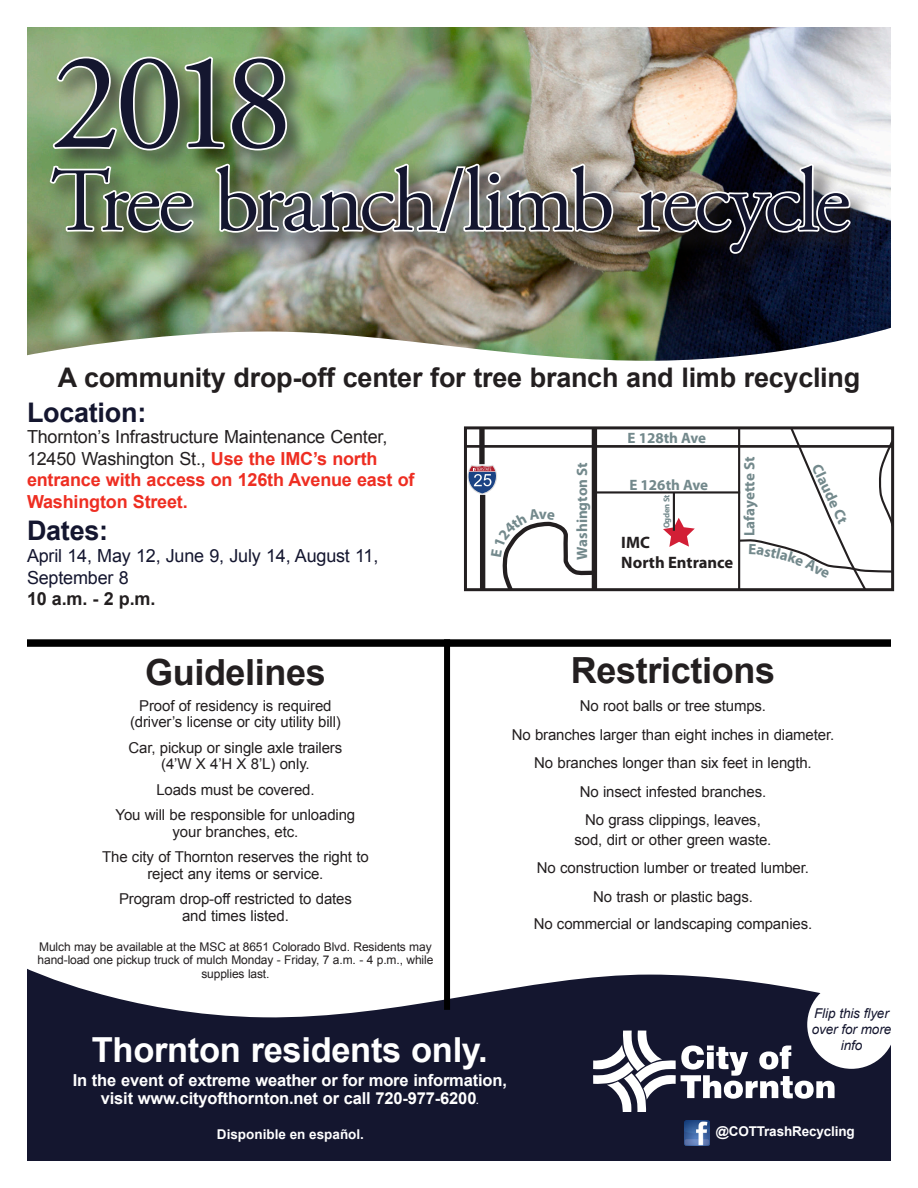
<style>
.page{position:relative;width:918px;height:1188px;background:#fff}
.page>*{position:absolute;margin:0;border:0;box-sizing:border-box;transform-origin:0 0}
.Photo_head{font:138.15px "Adobe Garamond Pro";color:#14162f}
.Photo_head-2{font:89.85px "Adobe Garamond Pro";letter-spacing:-.035em;color:#14162f}
.Headline_level_2{font:700 36px "Arial";letter-spacing:-.01em;color:#231f20}
.Headline_level_2-2{font:700 34.5px "Arial";letter-spacing:-.01em;color:#fff}
.Headline_level_2-3{font:700 27px "Arial";letter-spacing:-.01em;color:#231f20}
.Headline_level_2-4{font:700 27px "Arial";letter-spacing:-.01em;color:#14162f}
.Headline_level_2-5{font:700 18px/21.6px "Arial";letter-spacing:-.01em;color:#ee2e22}
.Headline_level_2-6{font:18px/21.6px "Arial";letter-spacing:-.01em;color:#14162f}
.t1{font:700 16.65px/20px "Myriad Pro";color:#231f20}
.Headline_level_2-7{font:700 16.5px/18px "Arial";letter-spacing:-.01em;color:#fff;text-align:center}
.Headline_level_2-8{font:15px/16.5px "Arial";letter-spacing:-.01em;color:#231f20;text-align:center}
.t2{font:700 15px "Myriad Pro";color:#73898c}
.Headline_level_2-9{font:700 13.5px "Arial";letter-spacing:-.005em;color:#fff}
.Headline_level_2-10{font:italic 13.5px/16.2px "Arial";letter-spacing:-.01em;color:#14162f;text-align:center}
.Headline_level_2-11{font:12px/13.5px "Arial";letter-spacing:-.01em;color:#231f20;text-align:center}
.t3{font:700 8.55px "Myriad Pro";letter-spacing:-.03em;color:#73898c}
.s1{font-weight:400;color:#231f20}
.s2{font-weight:700;color:#231f20}
.s3{font-size:9px}
</style>
<div class="page">
<img style="left:27px;top:27px;width:864px;height:334px">
<svg style="left:27px;top:969px;width:864px;height:192px;fill:#14162f"></svg>
<div style="left:45px;top:51px;width:829px;height:227px;background:#231f20;opacity:.75"></div>
<svg style="left:50px;top:55px;width:239px;height:97px"></svg>
<svg style="left:48px;top:165px;width:148px;height:69px"></svg>
<img style="left:216px;top:162px;width:399px;height:73px">
<img style="left:636px;top:162px;width:217px;height:94px">
<svg style="left:593px;top:1031px;width:242px;height:81px"></svg>
<svg style="left:663px;top:518px;width:32px;height:29px"></svg>
<div style="left:480px;top:495px;width:5px;height:95px;background:#231f20"></div>
<div style="left:592px;top:428px;width:5px;height:162px;background:#231f20"></div>
<hr style="left:673px;top:492px;width:2px;height:39px;background:#231f20">
<hr style="left:596px;top:491px;width:144px;height:3px;background:#231f20">
<hr style="left:466px;top:445px;width:427px;height:3px;background:#231f20">
<div style="left:479px;top:428px;width:6px;height:36px;background:#231f20"></div>
<svg style="left:468px;top:465px;width:29px;height:29px"></svg>
<div style="left:464px;top:426px;width:430px;height:165px;border:3px solid #231f20"></div>
<div style="left:27px;top:639px;width:864px;height:8px;background:#000"></div>
<div style="left:444px;top:639px;width:6px;height:371px;background:#000"></div>
<div style="left:807px;top:980px;width:89px;height:89px;background:#fff;border-radius:50%"></div>
<img style="left:685px;top:1121px;width:24px;height:24px">
<svg style="left:491px;top:509px;width:105px;height:81px"></svg>
<svg style="left:738px;top:428px;width:155px;height:162px"></svg>
<p class="Photo_head" style="left:51px;top:20px;width:244px">2018</p>
<p class="Photo_head-2" style="left:51px;top:147px;width:801px">Tree branch/limb recycle</p>
<p class="Headline_level_2-3" style="left:58px;top:360px;width:804px">A community drop-off center for tree branch and limb recycling</p>
<p class="Headline_level_2-4" style="left:27px;top:394px;width:121px">Location:</p>
<p class="Headline_level_2-5" style="left:27px;top:427px;width:389px"><span class="s1">Thornton’s Infrastructure Maintenance Center, 12450 Washington St.,</span> Use the IMC’s north entrance with access on 126th Avenue east of Washington Street.</p>
<p class="Headline_level_2-4" style="left:27px;top:513px;width:83px">Dates:</p>
<p class="Headline_level_2-6" style="left:27px;top:545px;width:353px">April 14, May 12, June 9, July 14, August 11,<br>September 8<br><span class="s2">10 a.m. - 2 p.m.</span></p>
<p class="Headline_level_2" style="left:145px;top:648px;width:182px">Guidelines</p>
<p class="Headline_level_2-8" style="left:130px;top:697px;width:212px">Proof of residency is required (driver’s license or city utility bill)</p>
<p class="Headline_level_2-8" style="left:129px;top:739px;width:215px">Car, pickup or single axle trailers (4’W X 4’H X 8’L) only.</p>
<p class="Headline_level_2-8" style="left:156px;top:781px;width:160px">Loads must be covered.</p>
<p class="Headline_level_2-8" style="left:116px;top:807px;width:241px">You will be responsible for unloading your branches, etc.</p>
<p class="Headline_level_2-8" style="left:102px;top:849px;width:268px">The city of Thornton reserves the right to reject any items or service.</p>
<p class="Headline_level_2-8" style="left:119px;top:891px;width:234px">Program drop-off restricted to dates and times listed.</p>
<p class="Headline_level_2-11" style="left:38px;top:940px;width:397px">Mulch may be available at the MSC at 8651 Colorado Blvd. Residents may hand-load one pickup truck of mulch Monday - Friday, 7 a.m. - 4 p.m., while supplies last.</p>
<p class="t2" style="left:628px;top:430px;width:80px">E 128th Ave</p>
<p class="t2" style="left:574px;top:560px;width:99px;rotate:-90deg">Washington St</p>
<p class="t2" style="left:741px;top:536px;width:81px;rotate:-90deg">Lafayette St</p>
<p class="t2" style="left:823px;top:461px;width:66px;rotate:64deg">Claude Ct</p>
<p class="t2" style="left:630px;top:477px;width:80px">E 126th Ave</p>
<p class="t3" style="left:662px;top:528px;width:35px;rotate:-90deg">Ogden St</p>
<p class="t1" style="left:621px;top:532px;width:113px">IMC<br>North Entrance</p>
<p class="Headline_level_2" style="left:571px;top:646px;width:206px">Restrictions</p>
<p class="Headline_level_2-8" style="left:580px;top:698px;width:188px">No root balls or tree stumps.</p>
<p class="Headline_level_2-8" style="left:512px;top:727px;width:324px">No branches larger than eight inches in diameter.</p>
<p class="Headline_level_2-8" style="left:534px;top:755px;width:279px">No branches longer than six feet in length.</p>
<p class="Headline_level_2-8" style="left:580px;top:784px;width:188px">No insect infested branches.</p>
<p class="Headline_level_2-8" style="left:575px;top:811px;width:198px;line-height:19.5px">No grass clippings, leaves, sod, dirt or other green waste.</p>
<p class="Headline_level_2-8" style="left:537px;top:860px;width:274px">No construction lumber or treated lumber.</p>
<p class="Headline_level_2-8" style="left:593px;top:889px;width:161px">No trash or plastic bags.</p>
<p class="Headline_level_2-8" style="left:534px;top:916px;width:280px">No commercial or landscaping companies.</p>
<p class="Headline_level_2-2" style="left:92px;top:1027px;width:397px">Thornton residents only.</p>
<p class="Headline_level_2-7" style="left:73px;top:1071px;width:436px">In the event of extreme weather or for more information, visit www.cityofthornton.net or call 720-977-6200<span class="s3">.</span></p>
<p class="Headline_level_2-9" style="left:217px;top:1125px;width:149px">Disponible en español.</p>
<p class="Headline_level_2-10" style="left:812px;top:1005px;width:81px">Flip this flyer over for more info</p>
<p class="Headline_level_2-9" style="left:716px;top:1123px;width:141px">@COTTrashRecycling</p>
</div>
